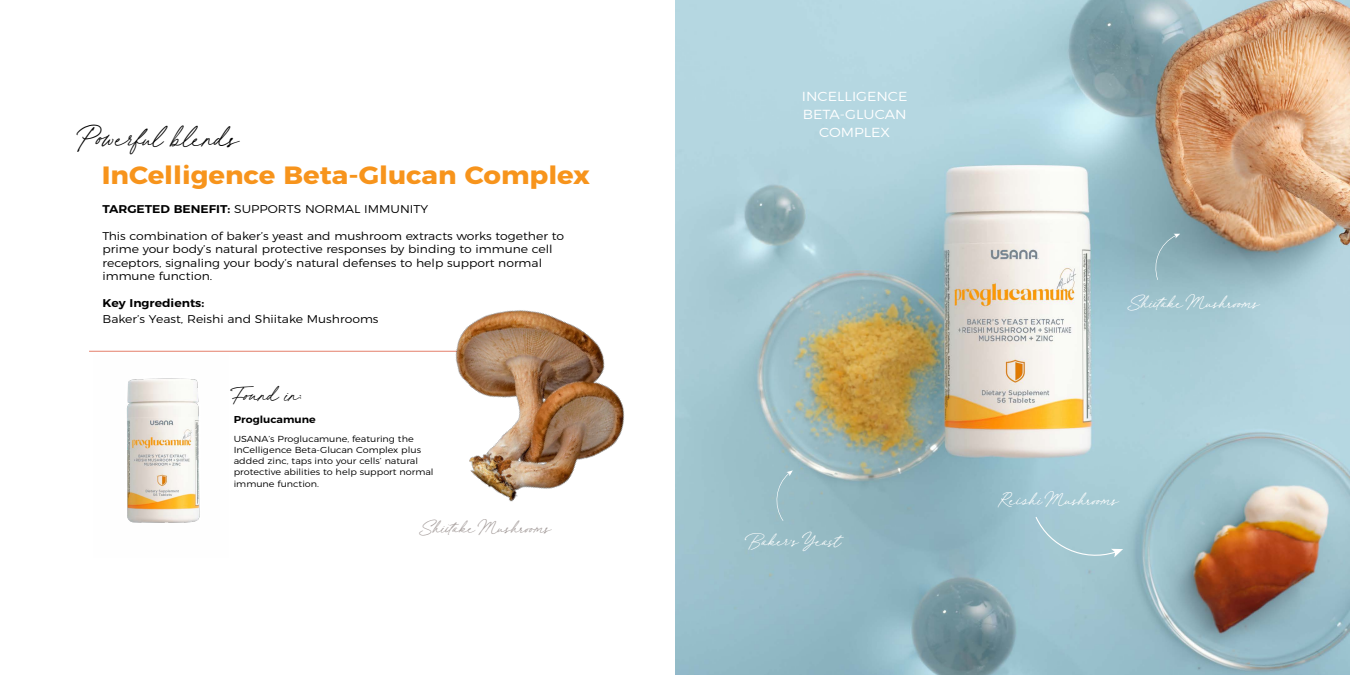
<style>
.page{position:relative;width:1350px;height:675px;background:#fff}
.page>*{position:absolute;margin:0;border:0;box-sizing:border-box;transform-origin:0 0}
.t1{font:30px "Juniperand Sage Slanted";color:#000}
.t2{font:700 25px "Montserrat";color:#f7941c;scale:1.1 1}
.t3{font:22.5px "Juniperand Sage Slanted";color:#000}
.t4{font:18.75px "Juniperand Sage Slanted";color:#fff}
.t5{font:18.75px "Juniperand Sage Slanted";color:#a39b99}
.t6{font:300 13.12px/18.1px "Montserrat";color:#fff;text-align:center;scale:1.1 1}
.t7{font:300 11.25px/13.5px "Montserrat";color:#000;scale:1.1 1}
.t8{font:600 11.25px "Montserrat";color:#000;scale:1.1 1}
.t9{font:600 10px "Montserrat";color:#000;scale:1.1 1}
.t10{font:300 8.75px/11.2px "Montserrat";color:#000;scale:1.1 1}
.s1{font-weight:600}
</style>
<div class="page">
<img style="left:676px;top:0;width:674px;height:675px">
<img style="left:127px;top:378px;width:73px;height:145px">
<hr style="left:89px;top:351px;width:497px;height:1px;background:#e47f6b">
<svg style="left:1152px;top:234px;width:28px;height:46px"></svg>
<svg style="left:773px;top:470px;width:20px;height:51px"></svg>
<div style="left:1036px;top:517px;width:87px;height:46px;background:#a3c8d2"></div>
<img style="left:374px;top:243px;width:314px;height:313px">
<h1 class="t1" style="left:79px;top:117px;width:161px">Powerful blends</h1>
<h2 class="t2" style="left:102px;top:154px;width:445px">InCelligence Beta-Glucan Complex</h2>
<p class="t7" style="left:102px;top:201px;width:298px"><span class="s1">TARGETED BENEFIT:</span> SUPPORTS NORMAL IMMUNITY</p>
<p class="t7" style="left:102px;top:228px;width:421px">This combination of baker’s yeast and mushroom extracts works together to prime your body’s natural protective responses by binding to immune cell receptors, signaling your body’s natural defenses to help support normal immune function.</p>
<p class="t8" style="left:102px;top:294px;width:94px">Key Ingredients:</p>
<p class="t7" style="left:102px;top:312px;width:252px">Baker’s Yeast, Reishi and Shiitake Mushrooms</p>
<h3 class="t3" style="left:234px;top:379px;width:71px">Found in:</h3>
<p class="t9" style="left:234px;top:412px;width:76px">Proglucamune</p>
<p class="t10" style="left:234px;top:432px;width:183px">USANA’s Proglucamune, featuring the InCelligence Beta-Glucan Complex plus added zinc, taps into your cells’ natural protective abilities to help support normal immune function.</p>
<h3 class="t5" style="left:421px;top:515px;width:131px">Shiitake Mushrooms</h3>
<p class="t6" style="left:802px;top:86px;width:97px">INCELLIGENCE<br>BETA-GLUCAN<br>COMPLEX</p>
<h3 class="t4" style="left:749px;top:528px;width:97px">Baker’s Yeast</h3>
<h3 class="t4" style="left:1129px;top:289px;width:131px">Shiitake Mushrooms</h3>
<h3 class="t4" style="left:999px;top:486px;width:120px">Reishi Mushrooms</h3>
</div>
